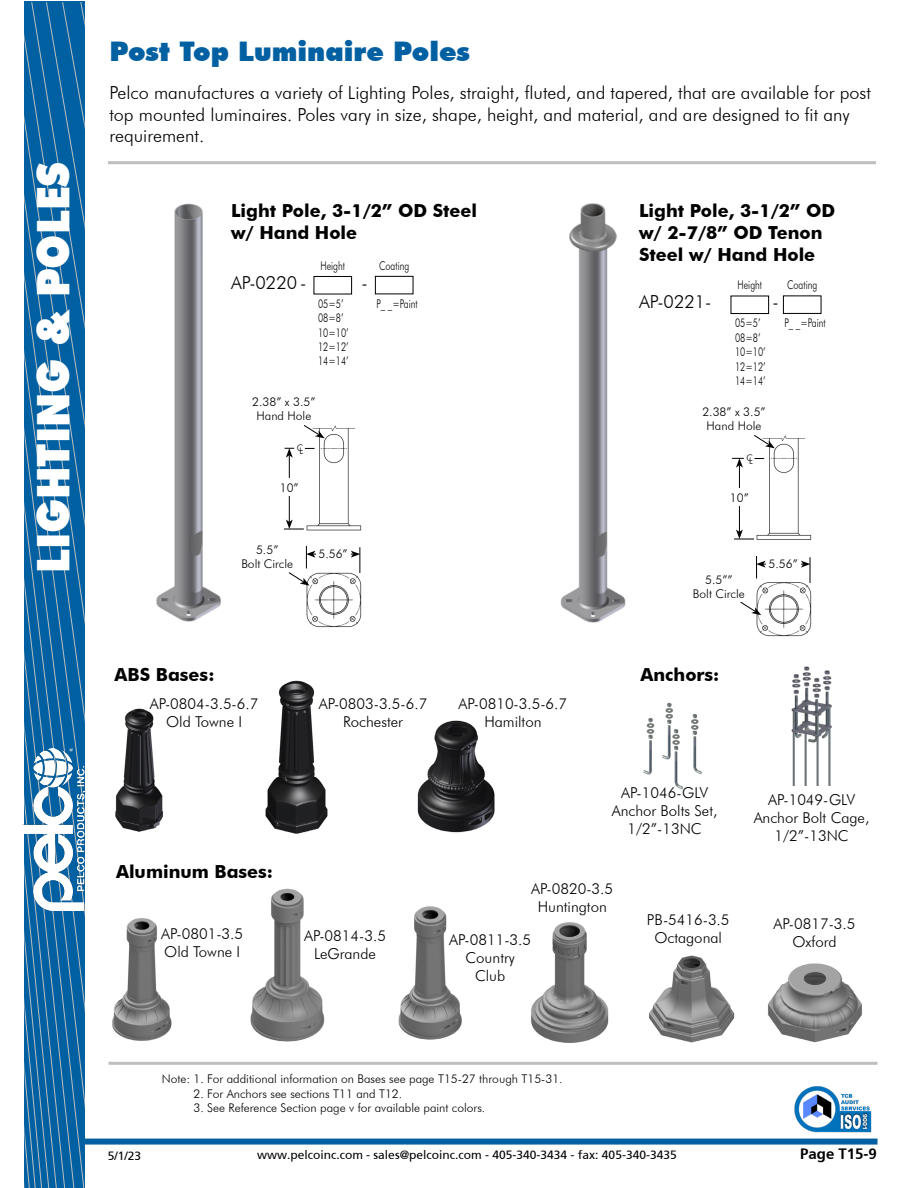
<style>
.page{position:relative;width:918px;height:1188px;background:#fff}
.page>*{position:absolute;margin:0;border:0;box-sizing:border-box;transform-origin:0 0}
.t1{font:900 45px "Futura BT";color:#fff;scale:.9 1}
.t2{font:900 27px "Futura BT";color:#0060a2}
.t3{font:300 18px/21.6px "Futura BT";color:#000}
.t4{font:700 18px/21.6px "Futura BT";color:#000}
.t5{font:300 15px/18px "Futura BT";color:#000;text-align:center}
.t6{font:700 15px "Frutiger SAIN Bdv 1";color:#000}
.t7{font:300 12px/14.4px "Futura BT";color:#000;text-align:center}
.t8{font:300 12px/14.4px "Futura BT";color:#000;scale:.75 1}
.t9{font:12px "Frutiger SAIN Rmv 1 Roman";color:#000}
.t10{font:300 9px "Futura BT";color:#000}
</style>
<div class="page">
<svg style="left:24px;top:2px;width:61px;height:1186px;background:#1068a4"></svg>
<img style="left:23px;top:749px;width:63px;height:162px">
<div style="left:85px;top:1139px;width:793px;height:6px;background:#0060a2"></div>
<hr style="left:108px;top:161px;width:768px;height:3px;background:#bcbec0">
<hr style="left:109px;top:1062px;width:768px;height:3px;background:#bcbec0">
<img style="left:794px;top:1086px;width:78px;height:46px">
<img style="left:417px;top:720px;width:78px;height:113px">
<img style="left:265px;top:680px;width:63px;height:154px">
<img style="left:649px;top:955px;width:86px;height:88px">
<img style="left:531px;top:922px;width:78px;height:121px">
<img style="left:398px;top:906px;width:64px;height:134px">
<img style="left:250px;top:888px;width:75px;height:154px">
<img style="left:112px;top:918px;width:60px;height:123px">
<img style="left:768px;top:963px;width:94px;height:80px">
<img style="left:115px;top:708px;width:48px;height:124px">
<img style="left:643px;top:703px;width:59px;height:86px">
<img style="left:791px;top:666px;width:41px;height:120px">
<img style="left:156px;top:203px;width:65px;height:419px">
<div style="left:375px;top:276px;width:38px;height:18px;border:1px solid #000"></div>
<div style="left:314px;top:276px;width:38px;height:18px;border:1px solid #000"></div>
<img style="left:293px;top:425px;width:69px;height:203px">
<hr style="left:289px;top:455px;width:1px;height:67px;background:#000">
<svg style="left:284px;top:520px;width:20px;height:10px"></svg>
<div style="left:276px;top:478px;width:27px;height:18px;background:#fff"></div>
<hr style="left:313px;top:554px;width:40px;height:1px;background:#000">
<svg style="left:351px;top:547px;width:9px;height:26px"></svg>
<div style="left:316px;top:544px;width:34px;height:18px;background:#fff"></div>
<svg style="left:288px;top:546px;width:28px;height:40px"></svg>
<svg style="left:303px;top:425px;width:22px;height:13px"></svg>
<svg style="left:285px;top:448px;width:9px;height:10px"></svg>
<img style="left:560px;top:203px;width:66px;height:420px">
<img style="left:743px;top:435px;width:69px;height:202px">
<hr style="left:739px;top:465px;width:1px;height:67px;background:#000">
<svg style="left:734px;top:530px;width:20px;height:10px"></svg>
<div style="left:726px;top:488px;width:27px;height:18px;background:#fff"></div>
<svg style="left:801px;top:557px;width:10px;height:26px"></svg>
<svg style="left:756px;top:556px;width:10px;height:22px"></svg>
<div style="left:766px;top:554px;width:35px;height:18px;background:#fff"></div>
<svg style="left:740px;top:601px;width:21px;height:14px"></svg>
<svg style="left:753px;top:435px;width:22px;height:13px"></svg>
<svg style="left:732px;top:458px;width:12px;height:10px"></svg>
<div style="left:783px;top:296px;width:38px;height:18px;border:1px solid #000"></div>
<div style="left:731px;top:296px;width:38px;height:18px;border:1px solid #000"></div>
<h1 class="t1" style="left:26px;top:573px;width:458px;rotate:-90deg">LIGHTING &amp; POLES</h1>
<h2 class="t2" style="left:109px;top:35px;width:362px">Post Top Luminaire Poles</h2>
<p class="t3" style="left:109px;top:82px;width:763px">Pelco manufactures a variety of Lighting Poles, straight, fluted, and tapered, that are available for post top mounted luminaires. Poles vary in size, shape, height, and material, and are designed to fit any requirement.</p>
<p class="t4" style="left:231px;top:200px;width:248px">Light Pole, 3-1/2” OD Steel w/ Hand Hole</p>
<p class="t3" style="left:231px;top:271px;width:77px">AP-0220 -</p>
<p class="t3" style="left:362px;top:271px;width:8px">-</p>
<p class="t8" style="left:321px;top:258px;width:34px">Height</p>
<p class="t8" style="left:318px;top:296px;width:43px">05=5’<br>08=8’<br>10=10’<br>12=12’<br>14=14’</p>
<p class="t8" style="left:379px;top:258px;width:42px">Coating</p>
<p class="t8" style="left:376px;top:296px;width:57px">P_ _=Paint</p>
<p class="t7" style="left:252px;top:394px;width:65px">2.38” x 3.5”<br>Hand Hole</p>
<p class="t10" style="left:297px;top:444px;width:8px">LC</p>
<p class="t7" style="left:280px;top:480px;width:20px">10”</p>
<p class="t7" style="left:241px;top:543px;width:53px">5.5”<br>Bolt Circle</p>
<p class="t7" style="left:318px;top:546px;width:31px">5.56”</p>
<p class="t4" style="left:639px;top:200px;width:198px">Light Pole, 3-1/2” OD w/ 2-7/8” OD Tenon<br>Steel w/ Hand Hole</p>
<p class="t3" style="left:639px;top:291px;width:74px">AP-0221-</p>
<p class="t3" style="left:773px;top:291px;width:8px">-</p>
<p class="t8" style="left:738px;top:278px;width:34px">Height</p>
<p class="t8" style="left:735px;top:316px;width:43px">05=5’<br>08=8’<br>10=10’<br>12=12’<br>14=14’</p>
<p class="t8" style="left:787px;top:278px;width:42px">Coating</p>
<p class="t8" style="left:784px;top:316px;width:57px">P_ _=Paint</p>
<p class="t7" style="left:702px;top:404px;width:65px">2.38” x 3.5”<br>Hand Hole</p>
<p class="t10" style="left:746px;top:454px;width:8px">LC</p>
<p class="t7" style="left:730px;top:490px;width:20px">10”</p>
<p class="t7" style="left:693px;top:572px;width:53px">5.5””<br>Bolt Circle</p>
<p class="t7" style="left:769px;top:556px;width:31px">5.56”</p>
<p class="t4" style="left:115px;top:664px;width:101px">ABS Bases:</p>
<p class="t4" style="left:641px;top:664px;width:80px">Anchors:</p>
<p class="t5" style="left:150px;top:695px;width:110px">AP-0804-3.5-6.7<br>Old Towne I</p>
<p class="t4" style="left:116px;top:861px;width:159px">Aluminum Bases:</p>
<p class="t5" style="left:161px;top:924px;width:83px;text-align:left">AP-0801-3.5<br>Old Towne I</p>
<p class="t5" style="left:319px;top:695px;width:110px">AP-0803-3.5-6.7<br>Rochester</p>
<p class="t5" style="left:459px;top:695px;width:110px">AP-0810-3.5-6.7<br>Hamilton</p>
<p class="t5" style="left:304px;top:927px;width:83px">AP-0814-3.5<br>LeGrande</p>
<p class="t5" style="left:612px;top:784px;width:107px">AP-1046-GLV<br>Anchor Bolts Set,<br>1/2”-13NC</p>
<p class="t5" style="left:754px;top:791px;width:117px">AP-1049-GLV<br>Anchor Bolt Cage,<br>1/2”-13NC</p>
<p class="t5" style="left:531px;top:879px;width:83px">AP-0820-3.5<br>Huntington</p>
<p class="t5" style="left:449px;top:930px;width:83px">AP-0811-3.5<br>Country<br>Club</p>
<p class="t5" style="left:647px;top:911px;width:84px">PB-5416-3.5<br>Octagonal</p>
<p class="t5" style="left:774px;top:915px;width:83px">AP-0817-3.5<br>Oxford</p>
<p class="t9" style="left:108px;top:1148px;width:35px">5/1/23</p>
<p class="t7" style="left:162px;top:1072px;width:402px">Note: 1. For additional information on Bases see page T15-27 through T15-31.</p>
<p class="t7" style="left:193px;top:1086px;width:210px">2. For Anchors see sections T11 and T12.</p>
<p class="t7" style="left:193px;top:1101px;width:293px">3. See Reference Section page v for available paint colors.</p>
<p class="t9" style="left:257px;top:1148px;width:421px">www.pelcoinc.com - sales@pelcoinc.com - 405-340-3434 - fax: 405-340-3435</p>
<p class="t6" style="left:800px;top:1145px;width:78px">Page T15-9</p>
</div>
